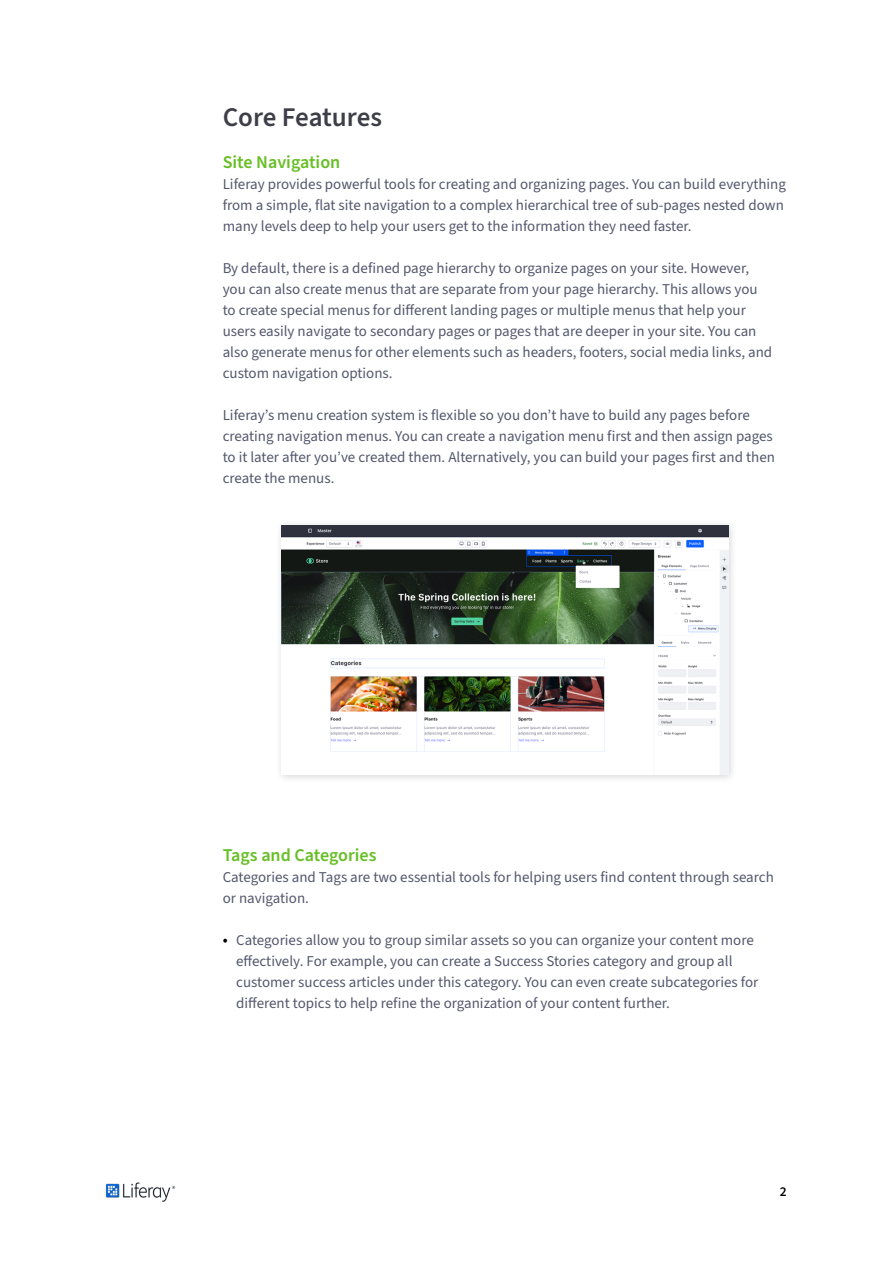
<style>
.page{position:relative;width:893px;height:1263px;background:#fff}
.page>*{position:absolute;margin:0;border:0;box-sizing:border-box;transform-origin:0 0}
.t1{font:600 27px "Source Sans 3";letter-spacing:-.005em;color:#3d3e48}
.t2{font:600 18px "Source Sans Pro";color:#66bf26}
.t3{font:15px/21px "Source Sans 3";color:#53576c}
.t4{font:600 13.5px "Source Sans 3";color:#000}
.s1{font-size:16.5px;color:#000}
</style>
<div class="page">
<img style="left:106px;top:1182px;width:70px;height:19px">
<div style="left:275px;top:519px;width:462px;height:264px;background:#000;opacity:.16"></div>
<img style="left:281px;top:525px;width:447px;height:249px">
<h1 class="t1" style="left:223px;top:99px;width:161px">Core Features</h1>
<p class="t2" style="left:223px;top:150px;width:119px">Site Navigation</p>
<p class="t3" style="left:223px;top:174px;width:565px">Liferay provides powerful tools for creating and organizing pages. You can build everything from a simple, flat site navigation to a complex hierarchical tree of sub-pages nested down many levels deep to help your users get to the information they need faster.</p>
<p class="t3" style="left:223px;top:258px;width:551px">By default, there is a defined page hierarchy to organize pages on your site. However, you can also create menus that are separate from your page hierarchy. This allows you to create special menus for different landing pages or multiple menus that help your users easily navigate to secondary pages or pages that are deeper in your site. You can also generate menus for other elements such as headers, footers, social media links, and custom navigation options.</p>
<p class="t3" style="left:223px;top:405px;width:554px">Liferay’s menu creation system is flexible so you don’t have to build any pages before creating navigation menus. You can create a navigation menu first and then assign pages to it later after you’ve created them. Alternatively, you can build your pages first and then create the menus.</p>
<p class="t2" style="left:223px;top:843px;width:155px">Tags and Categories</p>
<p class="t3" style="left:223px;top:867px;width:553px">Categories and Tags are two essential tools for helping users find content through search or navigation.</p>
<p class="t3" style="left:236px;top:930px;width:524px;text-indent:-14px"><span class="s1">•</span> Categories allow you to group similar assets so you can organize your content more effectively. For example, you can create a Success Stories category and group all customer success articles under this category. You can even create subcategories for different topics to help refine the organization of your content further.</p>
<p class="t4" style="left:780px;top:1182px;width:8px">2</p>
</div>
